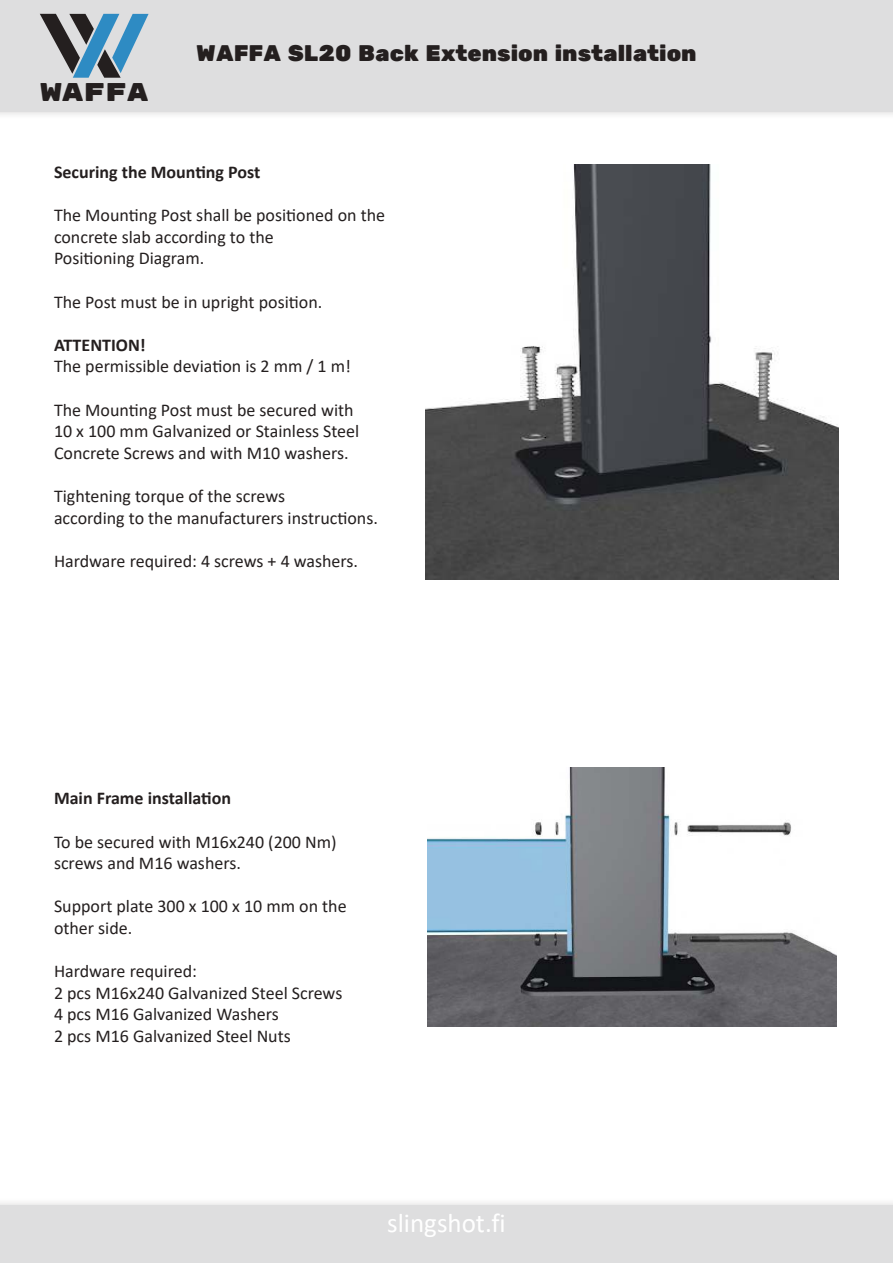
<style>
.page{position:relative;width:893px;height:1263px;background:#fff}
.page>*{position:absolute;margin:0;border:0;box-sizing:border-box;transform-origin:0 0}
.t1{font:27px "Calibri";color:#fff}
.t2{font:25.5px "Rubik Mono One";color:#241f1f}
.t3{font:22.5px "Rubik One";color:#241f1f}
.t4{font:18px/21.6px "Calibri";color:#241f1f}
.t5{font:700 18px "Calibri";color:#241f1f}
</style>
<div class="page">
<div style="left:0;top:0;width:893px;height:120px;background:#241f1f;opacity:.75"></div>
<div style="left:0;top:0;width:893px;height:112px;background:#dededf"></div>
<svg style="left:40px;top:14px;width:109px;height:64px"></svg>
<div style="left:0;top:1197px;width:893px;height:66px;background:#f8f7f7"></div>
<div style="left:0;top:1205px;width:893px;height:58px;background:#dededf"></div>
<img style="left:425px;top:164px;width:414px;height:415px">
<img style="left:428px;top:767px;width:408px;height:259px">
<h2 class="t2" style="left:40px;top:77px;width:110px">WAFFA</h2>
<p class="t3" style="left:196px;top:40px;width:502px">WAFFA SL20 Back Extension installation</p>
<p class="t5" style="left:54px;top:159px;width:208px">Securing the Mounting Post</p>
<p class="t4" style="left:54px;top:204px;width:333px">The Mounting Post shall be positioned on the concrete slab according to the<br>Positioning Diagram.</p>
<p class="t4" style="left:54px;top:290px;width:270px">The Post must be in upright position.</p>
<p class="t5" style="left:54px;top:334px;width:93px">ATTENTION!</p>
<p class="t4" style="left:54px;top:355px;width:299px">The permissible deviation is 2 mm / 1 m!</p>
<p class="t4" style="left:54px;top:398px;width:307px">The Mounting Post must be secured with<br>10 x 100 mm Galvanized or Stainless Steel<br>Concrete Screws and with M10 washers.</p>
<p class="t4" style="left:54px;top:486px;width:325px">Tightening torque of the screws<br>according to the manufacturers instructions.</p>
<p class="t4" style="left:54px;top:551px;width:306px">Hardware required: 4 screws + 4 washers.</p>
<p class="t5" style="left:54px;top:786px;width:179px">Main Frame installation</p>
<p class="t4" style="left:54px;top:832px;width:284px">To be secured with M16x240 (200 Nm) screws and M16 washers.</p>
<p class="t4" style="left:54px;top:897px;width:294px">Support plate 300 x 100 x 10 mm on the other side.</p>
<p class="t4" style="left:54px;top:962px;width:290px">Hardware required:<br>2 pcs M16x240 Galvanized Steel Screws<br>4 pcs M16 Galvanized Washers<br>2 pcs M16 Galvanized Steel Nuts</p>
<h1 class="t1" style="left:387px;top:1214px;width:120px">slingshot.fi</h1>
</div>
